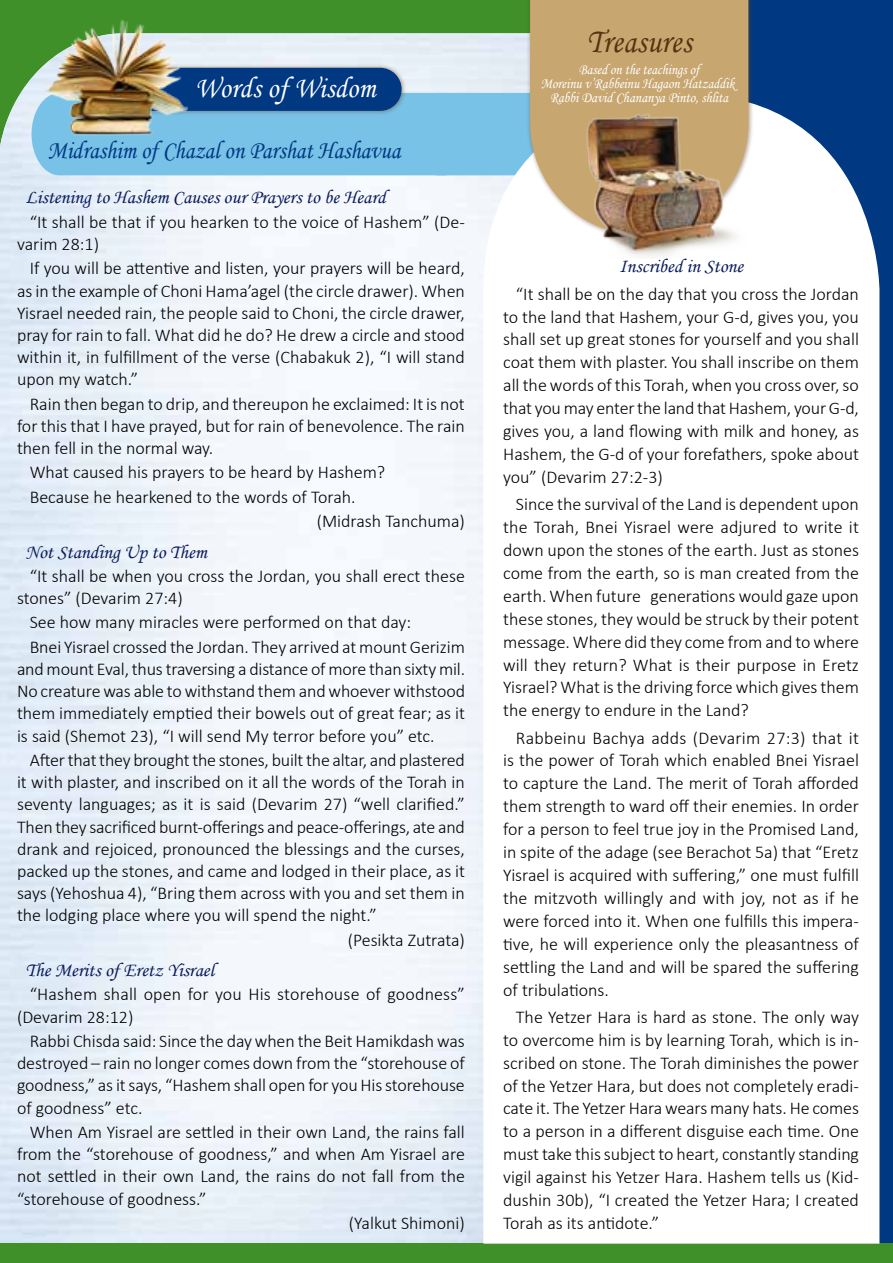
<style>
.page{position:relative;width:893px;height:1263px;background:#fff}
.page>*{position:absolute;margin:0;border:0;box-sizing:border-box;transform-origin:0 0}
.t1{font:34.5px "Monotype Corsiva";letter-spacing:.01em;color:#563412;scale:.9 1}
.t2{font:30px "Monotype Corsiva";letter-spacing:.01em;color:#fff;scale:.92 1}
.t3{font:25.5px "Monotype Corsiva";color:#003882;scale:.9 1}
.t4{font:19.5px "Monotype Corsiva";color:#0a1b5a}
.t5{font:300 18px/23px "Calibri";color:#000;text-align:justify}
.t6{font:15px/14.2px "Monotype Corsiva";color:#fff;text-align:center;scale:.9 1}
</style>
<div class="page">
<div style="left:0;top:0;width:651px;height:190px;background:#409029"></div>
<img style="left:0;top:33px;width:526px;height:1210px">
<div style="left:722px;top:0;width:171px;height:1263px;background:#003882"></div>
<div style="left:125px;top:64px;width:282px;height:52px;background:#673e16;opacity:.5"></div>
<svg style="left:32px;top:68px;width:494px;height:107px;background:#68a6d0"></svg>
<img style="left:38px;top:19px;width:171px;height:126px">
<div style="left:0;top:1243px;width:893px;height:20px;background:#409029"></div>
<svg style="left:483px;top:94px;width:396px;height:1149px"></svg>
<div style="left:526px;top:0;width:227px;height:239px;background:#673e16;opacity:.5"></div>
<div style="left:530px;top:0;width:218px;height:234px;background:#c7a670"></div>
<img style="left:541px;top:113px;width:207px;height:146px">
<h2 class="t2" style="left:195px;top:69px;width:198px">Words of Wisdom</h2>
<h3 class="t3" style="left:47px;top:135px;width:394px">Midrashim of Chazal on Parshat Hashavua</h3>
<p class="t4" style="left:26px;top:186px;width:362px">Listening to Hashem Causes our Prayers to be Heard</p>
<p class="t5" style="left:17px;top:210px;width:449px;line-height:22.2px;text-indent:13px">“It shall be that if you hearken to the voice of Hashem” (De&shy;varim 28:1)</p>
<p class="t5" style="left:17px;top:257px;width:449px;line-height:22.2px;text-indent:13px">If you will be attentive and listen, your prayers will be heard, as in the example of Choni Hama’agel (the circle drawer). When Yisrael needed rain, the people said to Choni, the circle drawer, pray for rain to fall. What did he do? He drew a circle and stood within it, in fulfillment of the verse (Chabakuk 2), “I will stand upon my watch.”</p>
<p class="t5" style="left:17px;top:392px;width:449px;line-height:22.2px;text-indent:13px">Rain then began to drip, and thereupon he exclaimed: It is not for this that I have prayed, but for rain of benevolence. The rain then fell in the normal way.</p>
<p class="t5" style="left:30px;top:461px;width:357px">What caused his prayers to be heard by Hashem?</p>
<p class="t5" style="left:30px;top:485px;width:327px">Because he hearkened to the words of Torah.</p>
<p class="t5" style="left:317px;top:509px;width:150px">(Midrash Tanchuma)</p>
<p class="t4" style="left:26px;top:540px;width:183px">Not Standing Up to Them</p>
<p class="t5" style="left:17px;top:565px;width:449px;line-height:22.2px;text-indent:13px">“It shall be when you cross the Jordan, you shall erect these stones” (Devarim 27:4)</p>
<p class="t5" style="left:30px;top:610px;width:437px;line-height:24.3px">See how many miracles were performed on that day:<br>Bnei Yisrael crossed the Jordan. They arrived at mount Gerizim</p>
<p class="t5" style="left:17px;top:658px;width:450px;line-height:22.2px">and mount Eval, thus traversing a distance of more than sixty mil.<br>No creature was able to withstand them and whoever withstood them immediately emptied their bowels out of great fear; as it is said (Shemot 23), “I will send My terror before you” etc.</p>
<p class="t5" style="left:17px;top:749px;width:449px;line-height:22.2px;text-indent:13px">After that they brought the stones, built the altar, and plastered it with plaster, and inscribed on it all the words of the Torah in seventy languages; as it is said (Devarim 27) “well clarified.” Then they sacrificed burnt-offerings and peace-offerings, ate and drank and rejoiced, pronounced the blessings and the curses, packed up the stones, and came and lodged in their place, as it says (Yehoshua 4), “Bring them across with you and set them in the lodging place where you will spend the night.”</p>
<p class="t5" style="left:348px;top:928px;width:119px">(Pesikta Zutrata)</p>
<p class="t4" style="left:26px;top:958px;width:190px">The Merits of Eretz Yisrael</p>
<p class="t5" style="left:17px;top:983px;width:449px;line-height:22.2px;text-indent:13px">“Hashem shall open for you His storehouse of goodness” (Devarim 28:12)</p>
<p class="t5" style="left:17px;top:1030px;width:449px;line-height:22.2px;text-indent:13px">Rabbi Chisda said: Since the day when the Beit Hamikdash was destroyed – rain no longer comes down from the “storehouse of goodness,” as it says, “Hashem shall open for you His storehouse of goodness” etc.</p>
<p class="t5" style="left:17px;top:1121px;width:449px;line-height:22.2px;text-indent:13px">When Am Yisrael are settled in their own Land, the rains fall from the “storehouse of goodness,” and when Am Yisrael are not settled in their own Land, the rains do not fall from the “storehouse of goodness.”</p>
<p class="t5" style="left:349px;top:1211px;width:118px">(Yalkut Shimoni)</p>
<h1 class="t1" style="left:587px;top:20px;width:118px">Treasures</h1>
<p class="t6" style="left:541px;top:62px;width:217px">Based on the teachings of<br>Moreinu v’Rabbeinu Hagaon Hatzaddik<br>Rabbi David Chananya Pinto, shlita</p>
<p class="t4" style="left:619px;top:255px;width:126px">Inscribed in Stone</p>
<p class="t5" style="left:503px;top:282px;width:357px;text-indent:13px">“It shall be on the day that you cross the Jordan to the land that Hashem, your G-d, gives you, you shall set up great stones for yourself and you shall coat them with plaster. You shall inscribe on them all the words of this Torah, when you cross over, so that you may enter the land that Hashem, your G-d, gives you, a land flowing with milk and honey, as Hashem, the G-d of your forefathers, spoke about you” (Devarim 27:2-3)</p>
<p class="t5" style="left:503px;top:492px;width:357px;text-indent:13px">Since the survival of the Land is dependent upon the Torah, Bnei Yisrael were adjured to write it down upon the stones of the earth. Just as stones come from the earth, so is man created from the earth. When future generations would gaze upon these stones, they would be struck by their potent message. Where did they come from and to where will they return? What is their purpose in Eretz Yisrael? What is the driving force which gives them the energy to endure in the Land?</p>
<p class="t5" style="left:503px;top:726px;width:357px;text-indent:13px">Rabbeinu Bachya adds (Devarim 27:3) that it is the power of Torah which enabled Bnei Yisrael to capture the Land. The merit of Torah afforded them strength to ward off their enemies. In order for a person to feel true joy in the Promised Land, in spite of the adage (see Berachot 5a) that “Eretz Yisrael is acquired with suffering,” one must fulfill the mitzvoth willingly and with joy, not as if he were forced into it. When one fulfills this impera&shy;tive, he will experience only the pleasantness of settling the Land and will be spared the suffering of tribulations.</p>
<p class="t5" style="left:503px;top:1005px;width:357px;text-indent:13px">The Yetzer Hara is hard as stone. The only way to overcome him is by learning Torah, which is in&shy;scribed on stone. The Torah diminishes the power of the Yetzer Hara, but does not completely eradi&shy;cate it. The Yetzer Hara wears many hats. He comes to a person in a different disguise each time. One must take this subject to heart, constantly standing vigil against his Yetzer Hara. Hashem tells us (Kid&shy;dushin 30b), “I created the Yetzer Hara; I created Torah as its antidote.”</p>
</div>
